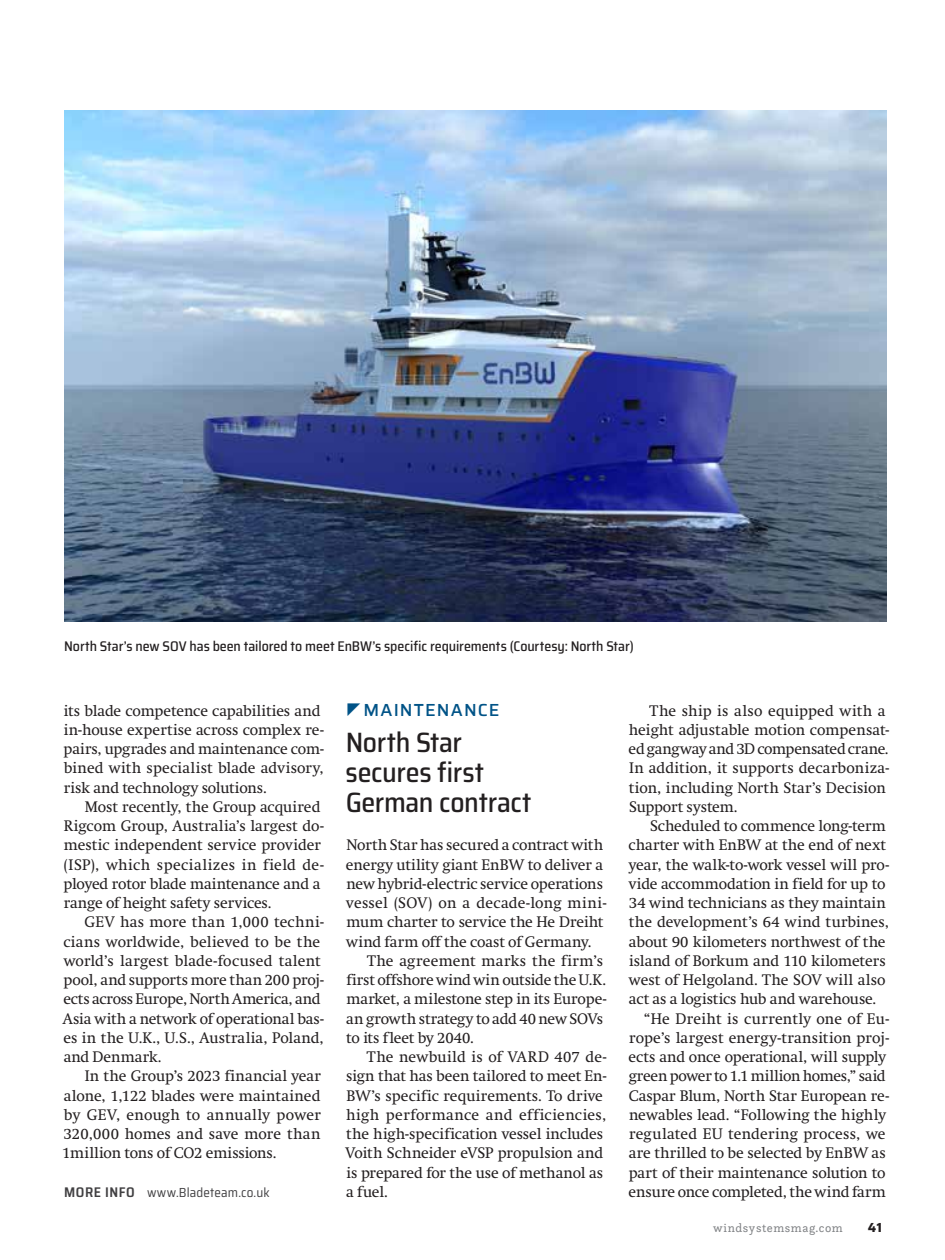
<style>
.page{position:relative;width:945px;height:1260px;background:#fff}
.page>*{position:absolute;margin:0;border:0;box-sizing:border-box;transform-origin:0 0}
.t1{font:500 semi-condensed 28px/29.8px "Saira";letter-spacing:-.01em;color:#231f20}
.t2{font:500 17.5px "Saira";letter-spacing:.07em;color:#005387}
.t3{font:15.05px/19.2px "Swift";color:#231f20}
.t4{font:15.05px "Swift";letter-spacing:.02em;color:#231f20}
.t5{font:15.05px "Swift";letter-spacing:.03em;color:#231f20}
.t6{font:500 semi-condensed 14px "Saira";letter-spacing:-.005em;color:#231f20}
.t7{font:semi-condensed 13.12px "Saira";letter-spacing:.01em;color:#414042}
.t8{font:700 13.12px "Saira";color:#231f20}
.t9{font:12.25px "Questa Slab";letter-spacing:.05em;color:#808285}
.s1{font-weight:600;font-size:14px}
</style>
<div class="page">
<img style="left:64px;top:110px;width:822px;height:512px">
<p class="t6" style="left:64px;top:635px;width:571px">North Star’s new SOV has been tailored to meet EnBW’s specific requirements (Courtesy: North Star)</p>
<p class="t3" style="left:64px;top:701px;width:262px">its blade competence capabilities and in-house expertise across complex re&shy;pairs, upgrades and maintenance com&shy;bined with specialist blade advisory, risk and technology solutions.</p>
<p class="t3" style="left:64px;top:797px;width:262px;text-indent:21px">Most recently, the Group acquired Rigcom Group, Australia’s largest do&shy;mestic independent service provider (ISP), which specializes in field de&shy;ployed rotor blade maintenance and a range of height safety services.</p>
<p class="t3" style="left:63px;top:913px;width:263px;text-indent:22px">GEV has more than 1,000 techni&shy;cians worldwide, believed to be the world’s largest blade-focused talent pool, and supports more than 200 proj&shy;ects across Europe, North America, and Asia with a network of operational bas&shy;es in the U.K., U.S., Australia, Poland, and Denmark.</p>
<p class="t3" style="left:62px;top:1067px;width:260px;text-align:justify;text-indent:22px">In the Group’s 2023 financial year alone, 1,122 blades were maintained by GEV, enough to annually power 320,000 homes and save more than 1million tons of CO2 emissions.</p>
<p class="t7" style="left:64px;top:1183px;width:207px"><span class="s1">MORE INFO</span> www.Bladeteam.co.uk</p>
<p class="t2" style="left:364px;top:696px;width:137px">MAINTENANCE</p>
<h1 class="t1" style="left:346px;top:727px;width:187px">North Star secures first<br>German contract</h1>
<p class="t3" style="left:346px;top:836px;width:258px">North Star has secured a contract with</p>
<p class="t3" style="left:346px;top:855px;width:259px">energy utility giant EnBW to deliver a</p>
<p class="t3" style="left:346px;top:874px;width:258px">new hybrid-electric service operations</p>
<p class="t3" style="left:346px;top:893px;width:262px">vessel (SOV) on a decade-long mini-</p>
<p class="t3" style="left:346px;top:913px;width:259px">mum charter to service the He Dreiht</p>
<p class="t3" style="left:346px;top:932px;width:247px">wind farm off the coast of Germany.</p>
<p class="t4" style="left:367px;top:952px;width:238px">The agreement marks the firm’s</p>
<p class="t3" style="left:346px;top:970px;width:261px">first offshore wind win outside the U.K.</p>
<p class="t3" style="left:346px;top:990px;width:262px">market, a milestone step in its Europe-</p>
<p class="t3" style="left:346px;top:1009px;width:258px">an growth strategy to add 40 new SOVs</p>
<p class="t3" style="left:346px;top:1028px;width:129px">to its fleet by 2040.</p>
<p class="t3" style="left:367px;top:1047px;width:241px">The newbuild is of VARD 407 de-</p>
<p class="t3" style="left:346px;top:1067px;width:262px">sign that has been tailored to meet En-</p>
<p class="t3" style="left:346px;top:1086px;width:258px">BW’s specific requirements. To drive</p>
<p class="t5" style="left:346px;top:1106px;width:262px">high performance and efficiencies,</p>
<p class="t3" style="left:346px;top:1124px;width:258px">the high-specification vessel includes</p>
<p class="t3" style="left:346px;top:1144px;width:259px">Voith Schneider eVSP propulsion and</p>
<p class="t3" style="left:346px;top:1163px;width:258px">is prepared for the use of methanol as</p>
<p class="t3" style="left:346px;top:1182px;width:43px">a fuel.</p>
<p class="t3" style="left:629px;top:701px;width:262px;text-indent:21px">The ship is also equipped with a height adjustable motion compensat&shy;ed gangway and 3D compensated crane.<br>In addition, it supports decarboniza&shy;tion, including North Star’s Decision Support system.</p>
<p class="t3" style="left:650px;top:816px;width:237px">Scheduled to commence long-term</p>
<p class="t3" style="left:629px;top:836px;width:259px">charter with EnBW at the end of next</p>
<p class="t3" style="left:629px;top:855px;width:262px">year, the walk-to-work vessel will pro-</p>
<p class="t3" style="left:629px;top:874px;width:258px">vide accommodation in field for up to</p>
<p class="t3" style="left:629px;top:893px;width:258px">34 wind technicians as they maintain</p>
<p class="t3" style="left:629px;top:913px;width:262px">the development’s 64 wind turbines,</p>
<p class="t3" style="left:629px;top:932px;width:258px">about 90 kilometers northwest of the</p>
<p class="t3" style="left:629px;top:951px;width:258px">island of Borkum and 110 kilometers</p>
<p class="t3" style="left:629px;top:970px;width:258px">west of Helgoland. The SOV will also</p>
<p class="t3" style="left:629px;top:990px;width:249px">act as a logistics hub and warehouse.</p>
<p class="t4" style="left:644px;top:1010px;width:247px">“He Dreiht is currently one of Eu-</p>
<p class="t3" style="left:629px;top:1028px;width:262px">rope’s largest energy-transition proj-</p>
<p class="t3" style="left:629px;top:1047px;width:259px">ects and once operational, will supply</p>
<p class="t3" style="left:629px;top:1067px;width:258px">green power to 1.1 million homes,” said</p>
<p class="t3" style="left:629px;top:1086px;width:262px">Caspar Blum, North Star European re-</p>
<p class="t3" style="left:629px;top:1105px;width:259px">newables lead. “Following the highly</p>
<p class="t3" style="left:629px;top:1124px;width:258px">regulated EU tendering process, we</p>
<p class="t3" style="left:629px;top:1144px;width:258px">are thrilled to be selected by EnBW as</p>
<p class="t3" style="left:629px;top:1163px;width:258px">part of their maintenance solution to</p>
<p class="t3" style="left:629px;top:1182px;width:259px">ensure once completed, the wind farm</p>
<p class="t9" style="left:713px;top:1220px;width:131px">windsystemsmag.com</p>
<p class="t8" style="left:868px;top:1218px;width:16px">41</p>
</div>
